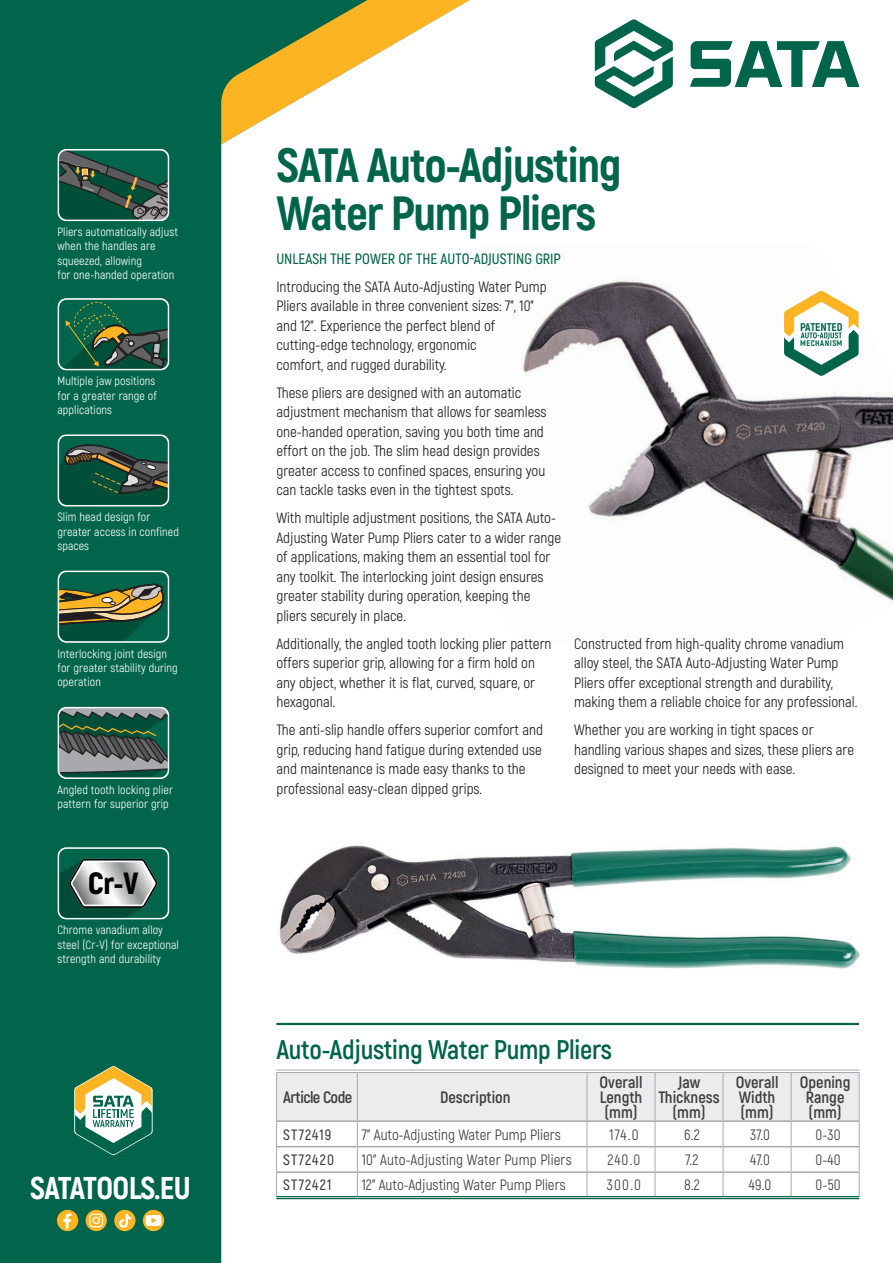
<style>
.page{position:relative;width:893px;height:1263px;background:#00654a}
.page>*{position:absolute;margin:0;border:0;box-sizing:border-box;transform-origin:0 0}
.t1{font:800 48px/48px "Akrobat";letter-spacing:-.025em;color:#00654a}
.t2{font:800 31.5px "Akrobat";letter-spacing:-.025em;color:#fff}
.t3{font:900 30.6px "Akrobat";color:#000001}
.Artikel_Headline{font:700 27px "Akrobat";letter-spacing:-.01em;color:#00654a}
.Tabelle_Bezeichnung{font:700 16.5px/15px "Akrobat";color:#3e3e3f;text-align:center}
.Tabelle_Bezeichnung_Cat_No{font:700 16.5px "Akrobat";letter-spacing:-.03em;color:#3e3e3f}
.t4{font:15px/19.5px "Akrobat";color:#231f20}
.Tabelle_Daten{font:15px "Akrobat";color:#3e3e3f}
.t5{font:600 15px "Akrobat";color:#00654a}
.Artikelnummer{font:600 15px "Akrobat";letter-spacing:.08em;color:#3e3e3f}
.Icon_Text{font:12px/14.4px "Akrobat";letter-spacing:.01em;color:#fff}
.t6{font:800 11.25px "Akrobat";letter-spacing:-.005em;color:#00654a}
.t7{font:800 8.25px "Akrobat";letter-spacing:.055em;color:#00654a}
</style>
<div class="page">
<div style="left:221px;top:0;width:672px;height:1263px;background:#fff"></div>
<svg style="left:57px;top:570px;width:112px;height:73px"></svg>
<svg style="left:57px;top:434px;width:112px;height:73px"></svg>
<svg style="left:57px;top:149px;width:112px;height:72px"></svg>
<svg style="left:57px;top:298px;width:112px;height:73px"></svg>
<svg style="left:57px;top:847px;width:112px;height:73px"></svg>
<svg style="left:57px;top:707px;width:112px;height:72px;background:#557168"></svg>
<img style="left:256px;top:799px;width:637px;height:204px">
<img style="left:480px;top:244px;width:413px;height:398px">
<svg style="left:595px;top:19px;width:78px;height:89px"></svg>
<svg style="left:690px;top:41px;width:169px;height:46px"></svg>
<svg style="left:74px;top:1066px;width:79px;height:89px"></svg>
<div style="left:57px;top:1210px;width:21px;height:21px;background:#fcb423;border-radius:50%"></div>
<svg style="left:63px;top:1213px;width:8px;height:16px"></svg>
<div style="left:114px;top:1210px;width:21px;height:21px;background:#fcb423;border-radius:50%"></div>
<svg style="left:119px;top:1214px;width:12px;height:14px"></svg>
<svg style="left:86px;top:1210px;width:21px;height:21px"></svg>
<svg style="left:89px;top:1213px;width:14px;height:14px"></svg>
<svg style="left:143px;top:1210px;width:21px;height:21px"></svg>
<svg style="left:146px;top:1215px;width:15px;height:11px"></svg>
<hr style="left:276px;top:1023px;width:583px;height:2px;background:#00654a">
<hr style="left:276px;top:1070px;width:81px;height:1px;background:#a8a9ad">
<hr style="left:357px;top:1070px;width:230px;height:1px;background:#a8a9ad">
<hr style="left:587px;top:1070px;width:68px;height:1px;background:#a8a9ad">
<hr style="left:655px;top:1070px;width:68px;height:1px;background:#a8a9ad">
<hr style="left:723px;top:1070px;width:68px;height:1px;background:#a8a9ad">
<hr style="left:791px;top:1070px;width:68px;height:1px;background:#a8a9ad">
<svg style="left:276px;top:1071px;width:584px;height:127px;background:#f2f2f3"></svg>
<hr style="left:276px;top:1196px;width:81px;height:1px;background:#00654a">
<hr style="left:276px;top:1198px;width:81px;height:1px;background:#00654a">
<hr style="left:357px;top:1196px;width:230px;height:1px;background:#00654a">
<hr style="left:357px;top:1198px;width:230px;height:1px;background:#00654a">
<hr style="left:587px;top:1196px;width:68px;height:1px;background:#00654a">
<hr style="left:587px;top:1198px;width:68px;height:1px;background:#00654a">
<hr style="left:655px;top:1196px;width:68px;height:1px;background:#00654a">
<hr style="left:655px;top:1198px;width:68px;height:1px;background:#00654a">
<hr style="left:723px;top:1196px;width:68px;height:1px;background:#00654a">
<hr style="left:723px;top:1198px;width:68px;height:1px;background:#00654a">
<hr style="left:791px;top:1196px;width:68px;height:1px;background:#00654a">
<hr style="left:791px;top:1198px;width:68px;height:1px;background:#00654a">
<svg style="left:782px;top:288px;width:78px;height:91px;background:#d3d9bf"></svg>
<p class="Icon_Text" style="left:57px;top:225px;width:122px">Pliers automatically adjust when the handles are squeezed, allowing</p>
<p class="Icon_Text" style="left:57px;top:268px;width:119px">for one-handed operation</p>
<p class="Icon_Text" style="left:57px;top:374px;width:101px">Multiple jaw positions for a greater range of applications</p>
<p class="Icon_Text" style="left:57px;top:510px;width:123px">Slim head design for greater access in confined spaces</p>
<p class="Icon_Text" style="left:57px;top:646px;width:122px">Interlocking joint design for greater stability during operation</p>
<p class="Icon_Text" style="left:57px;top:782px;width:117px">Angled tooth locking plier pattern for superior grip</p>
<p class="t3" style="left:88px;top:864px;width:52px">Cr-V</p>
<p class="Icon_Text" style="left:57px;top:923px;width:123px">Chrome vanadium alloy steel (Cr-V) for exceptional strength and durability</p>
<p class="t2" style="left:30px;top:1168px;width:162px">SATATOOLS.EU</p>
<p class="t1" style="left:276px;top:141px;width:347px">SATA Auto-Adjusting<br>Water Pump Pliers</p>
<p class="t5" style="left:276px;top:249px;width:286px">UNLEASH THE POWER OF THE AUTO-ADJUSTING GRIP</p>
<p class="t4" style="left:276px;top:277px;width:272px">Introducing the SATA Auto-Adjusting Water Pump Pliers available in three convenient sizes: 7”, 10” and 12”. Experience the perfect blend of cutting-edge technology, ergonomic<br>comfort, and rugged durability.</p>
<p class="t4" style="left:276px;top:383px;width:272px">These pliers are designed with an automatic adjustment mechanism that allows for seamless one-handed operation, saving you both time and effort on the job. The slim head design provides greater access to confined spaces, ensuring you can tackle tasks even in the tightest spots.</p>
<p class="t4" style="left:276px;top:508px;width:286px">With multiple adjustment positions, the SATA Auto-Adjusting Water Pump Pliers cater to a wider range of applications, making them an essential tool for any toolkit. The interlocking joint design ensures greater stability during operation, keeping the pliers securely in place.</p>
<p class="t4" style="left:276px;top:634px;width:277px">Additionally, the angled tooth locking plier pattern offers superior grip, allowing for a firm hold on any object, whether it is flat, curved, square, or hexagonal.</p>
<p class="t4" style="left:276px;top:720px;width:268px">The anti-slip handle offers superior comfort and grip, reducing hand fatigue during extended use and maintenance is made easy thanks to the professional easy-clean dipped grips.</p>
<p class="t6" style="left:800px;top:320px;width:44px">PATENTED</p>
<p class="t7" style="left:800px;top:338px;width:44px">MECHANISM</p>
<p class="t4" style="left:574px;top:634px;width:285px">Constructed from high-quality chrome vanadium alloy steel, the SATA Auto-Adjusting Water Pump Pliers offer exceptional strength and durability, making them a reliable choice for any professional.</p>
<p class="t4" style="left:574px;top:720px;width:282px">Whether you are working in tight spaces or handling various shapes and sizes, these pliers are designed to meet your needs with ease.</p>
<p class="Artikel_Headline" style="left:276px;top:1033px;width:337px">Auto-Adjusting Water Pump Pliers</p>
<p class="Tabelle_Bezeichnung_Cat_No" style="left:283px;top:1087px;width:71px">Article Code</p>
<p class="Tabelle_Bezeichnung" style="left:440px;top:1089px;width:72px">Description</p>
<p class="Tabelle_Bezeichnung" style="left:600px;top:1074px;width:44px;text-align:justify">Overall Length (mm)</p>
<p class="Tabelle_Bezeichnung" style="left:658px;top:1074px;width:63px">Jaw<br>Thickness (mm)</p>
<p class="Tabelle_Bezeichnung" style="left:736px;top:1074px;width:44px;text-align:left">Overall<br>Width (mm)</p>
<p class="Tabelle_Bezeichnung" style="left:800px;top:1074px;width:52px">Opening<br>Range (mm)</p>
<p class="Artikelnummer" style="left:283px;top:1125px;width:50px">ST72419</p>
<p class="Tabelle_Daten" style="left:362px;top:1125px;width:200px">7” Auto-Adjusting Water Pump Pliers</p>
<p class="Tabelle_Daten" style="left:609px;top:1125px;width:31px">174.0</p>
<p class="Tabelle_Daten" style="left:684px;top:1125px;width:17px">6.2</p>
<p class="Tabelle_Daten" style="left:750px;top:1125px;width:21px">37.0</p>
<p class="Tabelle_Daten" style="left:815px;top:1125px;width:27px">0-30</p>
<p class="Artikelnummer" style="left:283px;top:1151px;width:52px">ST72420</p>
<p class="Tabelle_Daten" style="left:362px;top:1151px;width:211px">10” Auto-Adjusting Water Pump Pliers</p>
<p class="Tabelle_Daten" style="left:608px;top:1151px;width:34px">240.0</p>
<p class="Tabelle_Daten" style="left:686px;top:1151px;width:14px">7.2</p>
<p class="Tabelle_Daten" style="left:750px;top:1151px;width:21px">47.0</p>
<p class="Tabelle_Daten" style="left:815px;top:1151px;width:27px">0-40</p>
<p class="Artikelnummer" style="left:283px;top:1176px;width:50px">ST72421</p>
<p class="Tabelle_Daten" style="left:362px;top:1176px;width:205px">12” Auto-Adjusting Water Pump Pliers</p>
<p class="Tabelle_Daten" style="left:607px;top:1176px;width:36px">300.0</p>
<p class="Tabelle_Daten" style="left:684px;top:1176px;width:17px">8.2</p>
<p class="Tabelle_Daten" style="left:749px;top:1176px;width:24px">49.0</p>
<p class="Tabelle_Daten" style="left:816px;top:1176px;width:27px">0-50</p>
</div>
